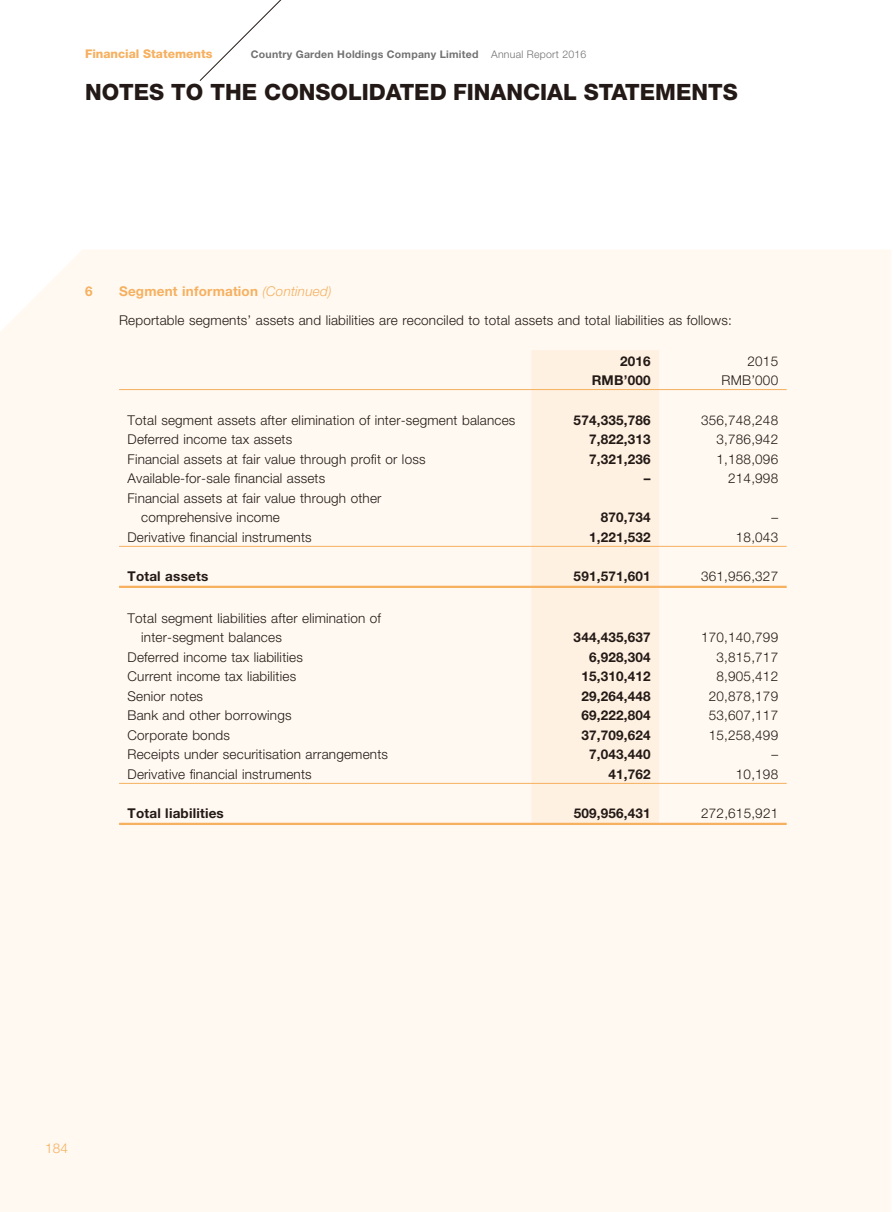
<style>
.page{position:relative;width:893px;height:1212px;background:#fff}
.page>*{position:absolute;margin:0;border:0;box-sizing:border-box;transform-origin:0 0}
.t1{font:800 22.5px "Helvetica Neue";color:#231916}
.t2{font:300 13.5px/19.5px "Helvetica Neue";letter-spacing:.015em;color:#231916}
.t3{font:700 13.5px "Helvetica Neue";letter-spacing:.015em;color:#231916}
.t4{font:300 13.5px "Helvetica Neue";color:#f6b05f}
.t5{font:700 13.5px "Helvetica Neue";color:#f6b05f}
.t6{font:800 12px "Helvetica Neue";color:#f6b05f}
.t7{font:700 10.5px "Helvetica Neue";letter-spacing:.025em;color:#717171}
.s1{font-weight:300}
.s2{font-weight:700;color:#f6b05f}
.s3{font-style:italic;color:#f6b05f}
</style>
<div class="page">
<div style="left:0;top:250px;width:891px;height:962px;background:#fff9f1"></div>
<svg style="left:199px;top:0;width:83px;height:81px"></svg>
<div style="left:531px;top:350px;width:128px;height:473px;background:#fef1e1"></div>
<hr style="left:119px;top:546px;width:668px;height:1px;background:#f6b05f">
<hr style="left:119px;top:586px;width:668px;height:2px;background:#f6b05f">
<hr style="left:119px;top:389px;width:668px;height:1px;background:#f6b05f">
<hr style="left:119px;top:783px;width:668px;height:1px;background:#f6b05f">
<hr style="left:119px;top:823px;width:668px;height:2px;background:#f6b05f">
<p class="t6" style="left:85px;top:49px;width:129px">Financial Statements</p>
<p class="t7" style="left:251px;top:50px;width:337px">Country Garden Holdings Company Limited <span class="s1">Annual Report 2016</span></p>
<h1 class="t1" style="left:85px;top:84px;width:654px">NOTES TO THE CONSOLIDATED FINANCIAL STATEMENTS</h1>
<p class="t5" style="left:85px;top:287px;width:9px">6</p>
<p class="t2" style="left:119px;top:279px;width:614px;line-height:28px"><span class="s2">Segment information</span> <span class="s3">(Continued)<br></span>Reportable segments’ assets and liabilities are reconciled to total assets and total liabilities as follows:</p>
<p class="t3" style="left:620px;top:356px;width:32px">2016</p>
<p class="t2" style="left:748px;top:352px;width:32px">2015</p>
<p class="t3" style="left:592px;top:375px;width:60px">RMB’000</p>
<p class="t2" style="left:721px;top:372px;width:58px">RMB’000</p>
<p class="t2" style="left:128px;top:411px;width:389px">Total segment assets after elimination of inter-segment balances</p>
<p class="t3" style="left:574px;top:415px;width:78px">574,335,786</p>
<p class="t2" style="left:701px;top:411px;width:78px">356,748,248</p>
<p class="t2" style="left:128px;top:431px;width:166px">Deferred income tax assets</p>
<p class="t3" style="left:589px;top:435px;width:63px">7,822,313</p>
<p class="t2" style="left:717px;top:431px;width:63px">3,786,942</p>
<p class="t2" style="left:128px;top:450px;width:299px">Financial assets at fair value through profit or loss</p>
<p class="t3" style="left:589px;top:454px;width:63px">7,321,236</p>
<p class="t2" style="left:717px;top:450px;width:63px">1,188,096</p>
<p class="t2" style="left:128px;top:470px;width:199px">Available-for-sale financial assets</p>
<p class="t3" style="left:644px;top:474px;width:8px">–</p>
<p class="t2" style="left:728px;top:470px;width:51px">214,998</p>
<p class="t2" style="left:141px;top:489px;width:242px;text-indent:-14px">Financial assets at fair value through other comprehensive income</p>
<p class="t3" style="left:601px;top:513px;width:51px">870,734</p>
<p class="t2" style="left:771px;top:509px;width:8px">–</p>
<p class="t2" style="left:128px;top:528px;width:186px">Derivative financial instruments</p>
<p class="t3" style="left:589px;top:532px;width:63px">1,221,532</p>
<p class="t2" style="left:736px;top:528px;width:44px">18,043</p>
<p class="t3" style="left:128px;top:572px;width:82px">Total assets</p>
<p class="t3" style="left:574px;top:572px;width:78px">591,571,601</p>
<p class="t2" style="left:701px;top:568px;width:78px">361,956,327</p>
<p class="t2" style="left:141px;top:609px;width:241px;text-indent:-14px">Total segment liabilities after elimination of inter-segment balances</p>
<p class="t3" style="left:574px;top:633px;width:78px">344,435,637</p>
<p class="t2" style="left:701px;top:629px;width:78px">170,140,799</p>
<p class="t2" style="left:128px;top:648px;width:177px">Deferred income tax liabilities</p>
<p class="t3" style="left:589px;top:652px;width:63px">6,928,304</p>
<p class="t2" style="left:717px;top:648px;width:63px">3,815,717</p>
<p class="t2" style="left:128px;top:668px;width:170px">Current income tax liabilities</p>
<p class="t3" style="left:581px;top:672px;width:71px">15,310,412</p>
<p class="t2" style="left:717px;top:668px;width:63px">8,905,412</p>
<p class="t2" style="left:128px;top:687px;width:77px">Senior notes</p>
<p class="t3" style="left:581px;top:691px;width:71px">29,264,448</p>
<p class="t2" style="left:709px;top:687px;width:71px">20,878,179</p>
<p class="t2" style="left:128px;top:707px;width:165px">Bank and other borrowings</p>
<p class="t3" style="left:581px;top:710px;width:71px">69,222,804</p>
<p class="t2" style="left:709px;top:707px;width:71px">53,607,117</p>
<p class="t2" style="left:128px;top:726px;width:104px">Corporate bonds</p>
<p class="t3" style="left:581px;top:730px;width:71px">37,709,624</p>
<p class="t2" style="left:709px;top:726px;width:71px">15,258,499</p>
<p class="t2" style="left:128px;top:746px;width:262px">Receipts under securitisation arrangements</p>
<p class="t3" style="left:589px;top:749px;width:63px">7,043,440</p>
<p class="t2" style="left:771px;top:746px;width:8px">–</p>
<p class="t2" style="left:128px;top:765px;width:186px">Derivative financial instruments</p>
<p class="t3" style="left:608px;top:769px;width:44px">41,762</p>
<p class="t2" style="left:736px;top:765px;width:44px">10,198</p>
<p class="t3" style="left:128px;top:809px;width:98px">Total liabilities</p>
<p class="t3" style="left:574px;top:809px;width:78px">509,956,431</p>
<p class="t2" style="left:701px;top:805px;width:78px">272,615,921</p>
<p class="t4" style="left:45px;top:1143px;width:24px">184</p>
</div>
